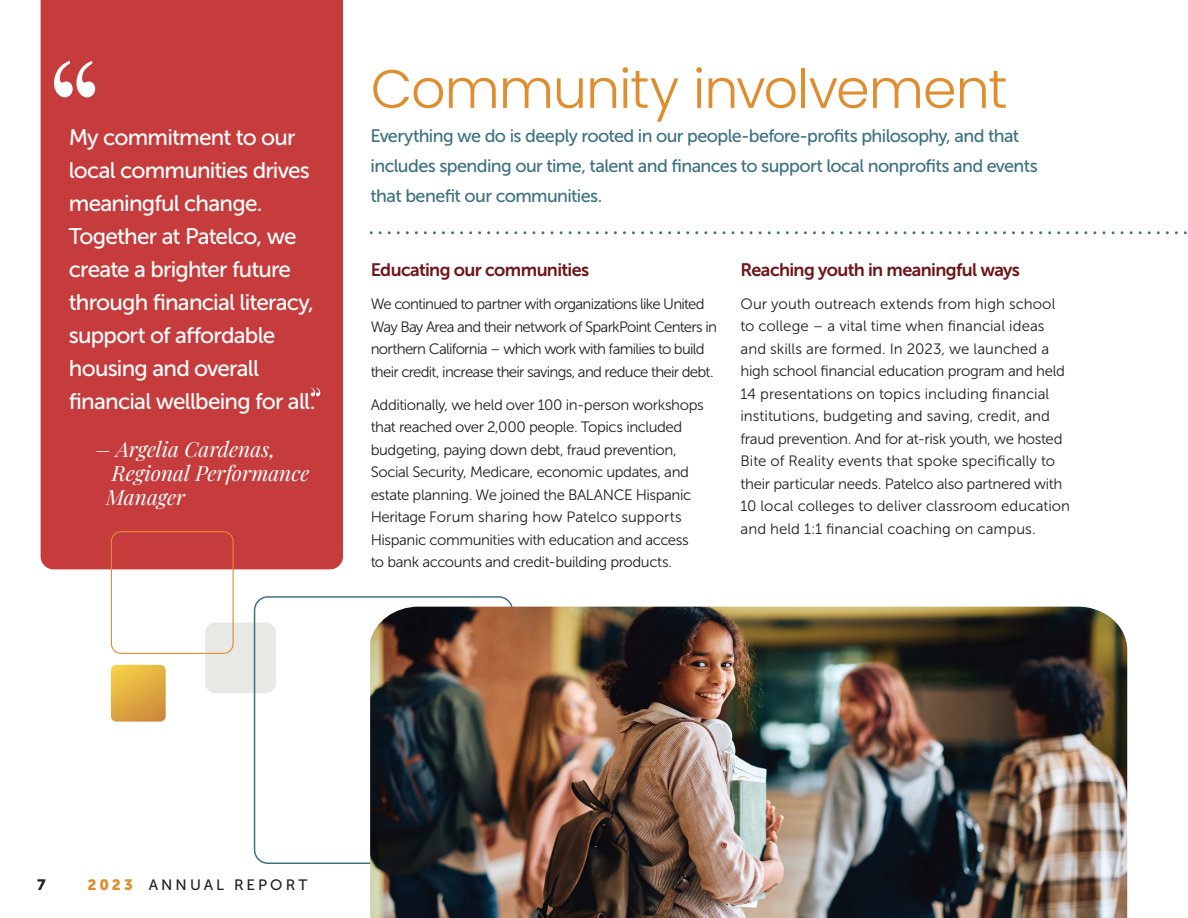
<style>
.page{position:relative;width:1188px;height:918px;background:#fff}
.page>*{position:absolute;margin:0;border:0;box-sizing:border-box;transform-origin:0 0}
.t1{font:300 54px "Poppins";letter-spacing:-.02em;color:#df8d2e}
.t2{font:22.5px/33px "Museo Sans 500";letter-spacing:-.035em;color:#fff}
.t3{font:italic 21px/24px "Playfair Display";color:#fff}
.t4{font:18px/30px "Museo Sans 500";letter-spacing:-.035em;color:#3d7181}
.t5{font:18px "Museo Sans 700";letter-spacing:-.035em;color:#6f161a}
.t6{font:15px/22.5px "Museo Sans 300";letter-spacing:-.005em;color:#231f20}
.t7{font:15px/22.5px "Museo Sans 300";letter-spacing:-.025em;color:#231f20}
.t8{font:15px/22.5px "Museo Sans 300";letter-spacing:-.05em;color:#231f20}
.t9{font:15px "Museo Sans 500";letter-spacing:.205em;color:#231f20}
.t10{font:15px "Museo Sans 900";color:#231f20}
.s1{font-family:"Museo Sans 900";color:#df8d2e}
</style>
<div class="page">
<div style="left:41px;top:0;width:302px;height:569px;background:#c63c3d"></div>
<svg style="left:54px;top:61px;width:41px;height:36px"></svg>
<div style="left:205px;top:622px;width:71px;height:71px;background:#e8e8e5;border-radius:10px"></div>
<div style="left:111px;top:531px;width:123px;height:123px;border:1px solid #df8d2e;border-radius:10px"></div>
<div style="left:254px;top:596px;width:259px;height:268px;border:2px solid #3d7181;border-radius:14px"></div>
<svg style="left:371px;top:231px;width:816px;height:3px"></svg>
<img style="left:370px;top:607px;width:757px;height:311px">
<svg style="left:111px;top:665px;width:55px;height:57px;background:#e1ad44"></svg>
<svg style="left:311px;top:388px;width:9px;height:8px"></svg>
<h2 class="t2" style="left:69px;top:120px;width:248px">My commitment to our local communities drives meaningful change.<br>Together at Patelco, we create a brighter future through financial literacy, support of affordable housing and overall financial wellbeing for all.</h2>
<h3 class="t3" style="left:106px;top:435px;width:205px;text-indent:-11px">– Argelia Cardenas,<br>Regional Performance<br>Manager</h3>
<h1 class="t1" style="left:371px;top:58px;width:638px">Community involvement</h1>
<p class="t4" style="left:371px;top:121px;width:669px">Everything we do is deeply rooted in our people-before-profits philosophy, and that includes spending our time, talent and finances to support local nonprofits and events that benefit our communities.</p>
<p class="t5" style="left:371px;top:260px;width:220px">Educating our communities</p>
<p class="t8" style="left:371px;top:293px;width:348px">We continued to partner with organizations like United Way Bay Area and their network of SparkPoint Centers in northern California – which work with families to build their credit, increase their savings, and reduce their debt.</p>
<p class="t7" style="left:371px;top:394px;width:335px">Additionally, we held over 100 in-person workshops that reached over 2,000 people. Topics included budgeting, paying down debt, fraud prevention, Social Security, Medicare, economic updates, and estate planning. We joined the BALANCE Hispanic Heritage Forum sharing how Patelco supports Hispanic communities with education and access to bank accounts and credit-building products.</p>
<p class="t5" style="left:741px;top:259px;width:281px">Reaching youth in meaningful ways</p>
<p class="t6" style="left:741px;top:293px;width:331px">Our youth outreach extends from high school to college – a vital time when financial ideas and skills are formed. In 2023, we launched a high school financial education program and held 14 presentations on topics including financial institutions, budgeting and saving, credit, and fraud prevention. And for at-risk youth, we hosted Bite of Reality events that spoke specifically to their particular needs. Patelco also partnered with 10 local colleges to deliver classroom education and held 1:1 financial coaching on campus.</p>
<p class="t10" style="left:37px;top:876px;width:10px">7</p>
<p class="t9" style="left:87px;top:877px;width:221px"><span class="s1">2023</span> ANNUAL REPORT</p>
</div>
